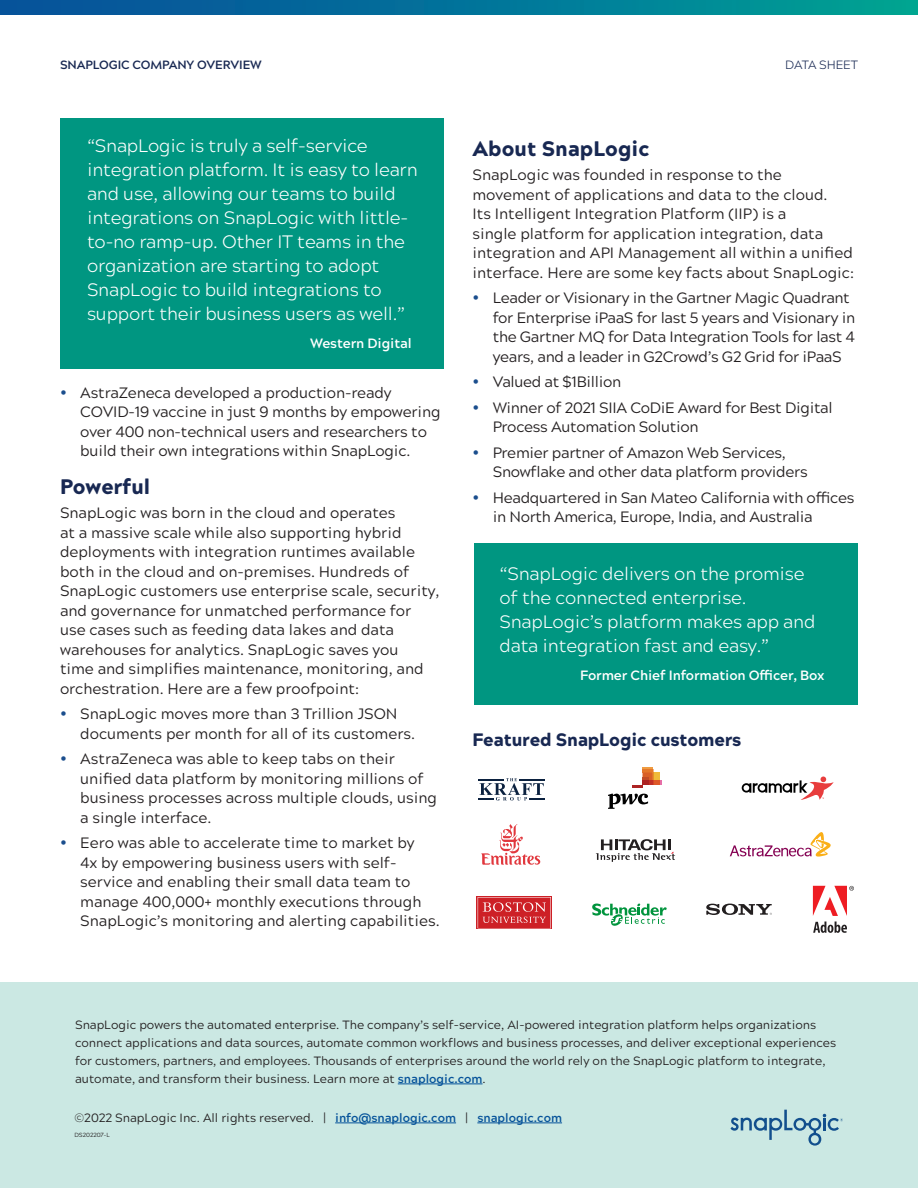
<style>
.page{position:relative;width:918px;height:1188px;background:#fff}
.page>*{position:absolute;margin:0;border:0;box-sizing:border-box;transform-origin:0 0}
.t1{font:900 21px "Acherus Grotesque";color:#182852}
.callout{font:300 18px/24px "Acherus Grotesque";letter-spacing:-.01em;color:#fff}
.t2{font:900 18px "Acherus Grotesque";letter-spacing:-.01em;color:#182852}
.Body_Copy{font:15px/19.5px "Acherus Grotesque";color:#231f20}
.Body_Copy-2{font:15px/19.5px "Acherus Grotesque";letter-spacing:-.02em;color:#231f20}
.t3{font:700 13.5px "Acherus Grotesque";letter-spacing:-.01em;color:#fff}
.t4{font:12px/18px "Acherus Grotesque";color:#231f20}
.t5{font:700 12px "Acherus Grotesque";letter-spacing:-.01em;color:#182852}
.t6{font:300 12px "Acherus Grotesque";letter-spacing:-.01em;color:#182852}
.t7{font:6px "Acherus Grotesque";color:#231f20}
.s1{font-weight:700;color:#06539a}
</style>
<div class="page">
<svg style="left:0;top:0;width:918px;height:15px;background:#027598"></svg>
<div style="left:0;top:982px;width:918px;height:206px;background:#cbe8e3"></div>
<svg style="left:730px;top:1110px;width:113px;height:36px"></svg>
<hr style="left:335px;top:1123px;width:121px;height:1px;background:#06539a">
<hr style="left:477px;top:1123px;width:85px;height:1px;background:#06539a">
<hr style="left:398px;top:1084px;width:85px;height:1px;background:#06539a">
<div style="left:60px;top:118px;width:384px;height:251px;background:#009681"></div>
<div style="left:474px;top:543px;width:384px;height:162px;background:#009681"></div>
<svg style="left:813px;top:922px;width:34px;height:11px"></svg>
<svg style="left:813px;top:886px;width:41px;height:30px"></svg>
<svg style="left:481px;top:824px;width:59px;height:41px"></svg>
<svg style="left:478px;top:778px;width:67px;height:23px"></svg>
<svg style="left:596px;top:839px;width:79px;height:23px"></svg>
<svg style="left:730px;top:832px;width:101px;height:25px"></svg>
<svg style="left:742px;top:777px;width:92px;height:23px"></svg>
<div style="left:476px;top:896px;width:76px;height:32px;background:#e0787b"></div>
<svg style="left:478px;top:897px;width:73px;height:31px;background:#d33d42"></svg>
<svg style="left:592px;top:904px;width:75px;height:22px"></svg>
<svg style="left:706px;top:904px;width:66px;height:11px"></svg>
<svg style="left:608px;top:794px;width:40px;height:15px"></svg>
<svg style="left:632px;top:767px;width:30px;height:21px"></svg>
<p class="t5" style="left:60px;top:54px;width:203px">SNAPLOGIC COMPANY OVERVIEW</p>
<p class="t6" style="left:785px;top:54px;width:74px">DATA SHEET</p>
<p class="callout" style="left:87px;top:132px;width:332px">“SnapLogic is truly a self-service integration platform. It is easy to learn and use, allowing our teams to build integrations on SnapLogic with little&shy;to-no ramp-up. Other IT teams in the organization are starting to adopt SnapLogic to build integrations to support their business users as well.”</p>
<p class="t3" style="left:310px;top:331px;width:103px">Western Digital</p>
<p class="Body_Copy" style="left:80px;top:382px;width:362px">AstraZeneca developed a production-ready COVID-19 vaccine in just 9 months by empowering over 400 non-technical users and researchers to build their own integrations within SnapLogic.</p>
<h1 class="t1" style="left:60px;top:469px;width:92px">Powerful</h1>
<p class="Body_Copy" style="left:60px;top:503px;width:381px">SnapLogic was born in the cloud and operates<br>at a massive scale while also supporting hybrid deployments with integration runtimes available both in the cloud and on-premises. Hundreds of SnapLogic customers use enterprise scale, security, and governance for unmatched performance for use cases such as feeding data lakes and data warehouses for analytics. SnapLogic saves you<br>time and simplifies maintenance, monitoring, and orchestration. Here are a few proofpoint:</p>
<p class="Body_Copy" style="left:80px;top:704px;width:336px">SnapLogic moves more than 3 Trillion JSON documents per month for all of its customers.</p>
<p class="Body_Copy" style="left:80px;top:749px;width:358px">AstraZeneca was able to keep tabs on their unified data platform by monitoring millions of business processes across multiple clouds, using a single interface.</p>
<p class="Body_Copy" style="left:80px;top:833px;width:361px">Eero was able to accelerate time to market by<br>4x by empowering business users with self&shy;service and enabling their small data team to manage 400,000+ monthly executions through SnapLogic’s monitoring and alerting capabilities.</p>
<h1 class="t1" style="left:472px;top:131px;width:178px">About SnapLogic</h1>
<p class="Body_Copy" style="left:472px;top:164px;width:383px">SnapLogic was founded in response to the movement of applications and data to the cloud.<br>Its Intelligent Integration Platform (IIP) is a<br>single platform for application integration, data integration and API Management all within a unified interface. Here are some key facts about SnapLogic:</p>
<p class="Body_Copy-2" style="left:493px;top:287px;width:364px">Leader or Visionary in the Gartner Magic Quadrant for Enterprise iPaaS for last 5 years and Visionary in the Gartner MQ for Data Integration Tools for last 4 years, and a leader in G2Crowd’s G2 Grid for iPaaS</p>
<p class="Body_Copy-2" style="left:493px;top:371px;width:130px">Valued at $1Billion</p>
<p class="Body_Copy-2" style="left:493px;top:397px;width:341px">Winner of 2021 SIIA CoDiE Award for Best Digital<br>Process Automation Solution</p>
<p class="Body_Copy-2" style="left:493px;top:442px;width:316px">Premier partner of Amazon Web Services,<br>Snowflake and other data platform providers</p>
<p class="Body_Copy-2" style="left:493px;top:487px;width:363px">Headquartered in San Mateo California with offices in North America, Europe, India, and Australia</p>
<p class="callout" style="left:500px;top:561px;width:317px">“SnapLogic delivers on the promise of the connected enterprise.<br>SnapLogic’s platform makes app and data integration fast and easy.”</p>
<p class="t3" style="left:580px;top:663px;width:246px">Former Chief Information Officer, Box</p>
<h2 class="t2" style="left:472px;top:724px;width:270px">Featured SnapLogic customers</h2>
<p class="t4" style="left:75px;top:1015px;width:763px">SnapLogic powers the automated enterprise. The company’s self-service, AI-powered integration platform helps organizations connect applications and data sources, automate common workflows and business processes, and deliver exceptional experiences for customers, partners, and employees. Thousands of enterprises around the world rely on the SnapLogic platform to integrate, automate, and transform their business. Learn more at <span class="s1">snaplogic.com</span>.</p>
<p class="t4" style="left:74px;top:1108px;width:489px">©2022 SnapLogic Inc. All rights reserved. | <span class="s1">info@snaplogic.com</span> | <span class="s1">snaplogic.com</span></p>
<p class="t7" style="left:74px;top:1129px;width:37px">DS202207-L</p>
</div>
